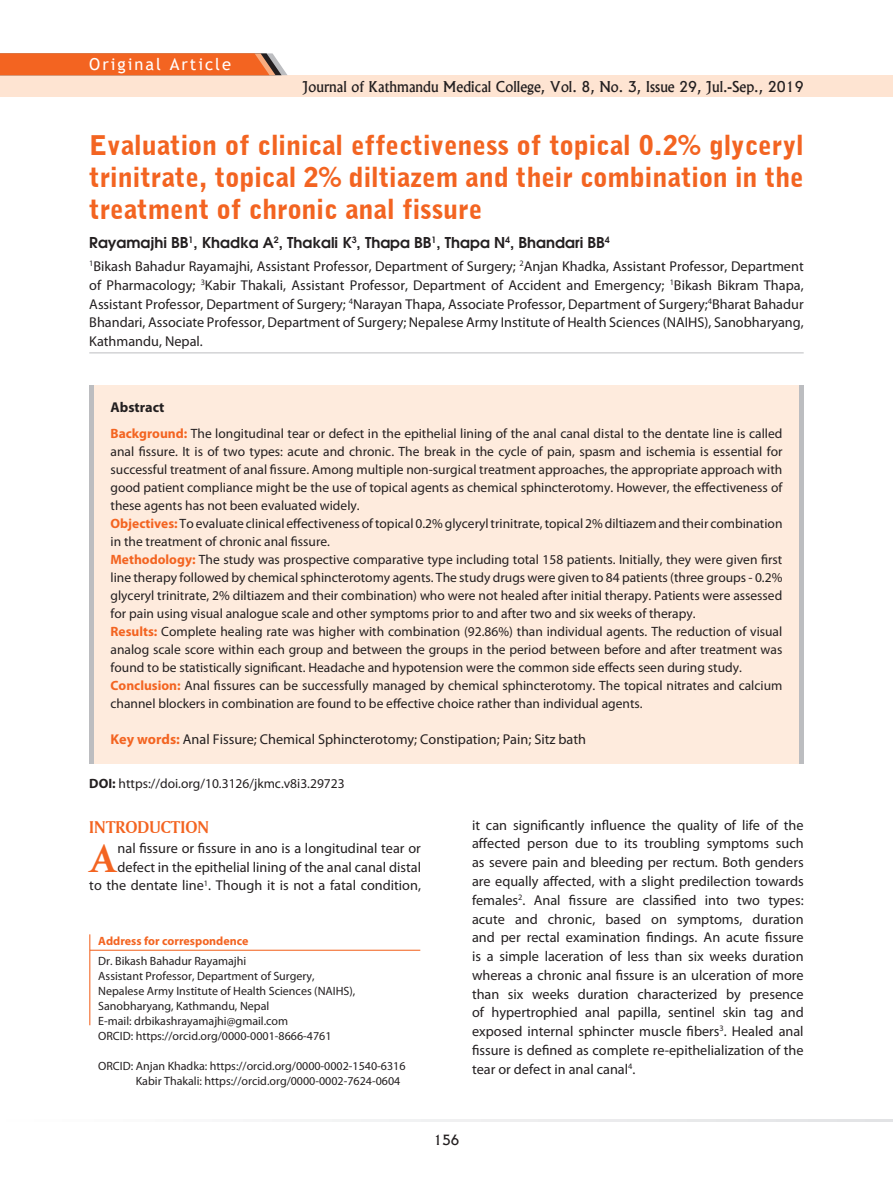
<style>
.page{position:relative;width:893px;height:1191px;background:#fff}
.page>*{position:absolute;margin:0;border:0;box-sizing:border-box;transform-origin:0 0}
.t1{font:700 44.7px "American Garamond BT";color:#f36421}
.t2{font:900 27px/32.4px "Bell Gothic BT";color:#f36421;text-align:justify}
.t3{font:18px "Amerigo BT Bold A";color:#f36421}
.t4{font:16.5px "Trebuchet MS";letter-spacing:.12em;color:#fff}
.t5{font:600 15px "Avant Garde";color:#231f20}
.t6{font:14.25px/18.8px "Myriad Pro";color:#231f20;text-align:justify}
.t7{font:14.25px "Alaska";color:#231f20}
.t8{font:700 14.25px "Myriad Pro";color:#231f20}
.t9{font:13.5px/18px "Myriad Pro";color:#231f20}
.t10{font:13.5px "Alaska";color:#231f20}
.t11{font:12px/15px "Myriad Pro";color:#231f20}
.t12{font:700 12px "Myriad Pro";color:#f36421}
.s1{font-weight:700;color:#f36421}
.s2{font-weight:700}
</style>
<div class="page">
<div style="left:0;top:75px;width:893px;height:22px;background:#fee4d2"></div>
<svg style="left:0;top:53px;width:287px;height:22px;background:#ed6a2d"></svg>
<svg style="left:300px;top:1119px;width:592px;height:2px"></svg>
<div style="left:89px;top:385px;width:715px;height:378px;background:#feebdd"></div>
<div style="left:89px;top:385px;width:5px;height:378px;background:#bcbdc0"></div>
<div style="left:799px;top:385px;width:5px;height:378px;background:#bcbdc0"></div>
<hr style="left:89px;top:934px;width:1px;height:91px;background:#f36421">
<hr style="left:90px;top:949px;width:330px;height:1px;background:#f36421">
<hr style="left:89px;top:352px;width:715px;height:1px;background:#bcbdc0">
<p class="t4" style="left:89px;top:54px;width:143px">Original Article</p>
<p class="t7" style="left:303px;top:77px;width:502px">Journal of Kathmandu Medical College, Vol. 8, No. 3, Issue 29, Jul.-Sep., 2019</p>
<h2 class="t2" style="left:89px;top:128px;width:716px">Evaluation of clinical effectiveness of topical 0.2% glyceryl trinitrate, topical 2% diltiazem and their combination in the treatment of chronic anal fissure</h2>
<p class="t5" style="left:89px;top:233px;width:522px">Rayamajhi BB<sup>1</sup>, Khadka A<sup>2</sup>, Thakali K<sup>3</sup>, Thapa BB<sup>1</sup>, Thapa N<sup>4</sup>, Bhandari BB<sup>4</sup></p>
<p class="t6" style="left:89px;top:257px;width:716px"><sup>1</sup>Bikash Bahadur Rayamajhi, Assistant Professor, Department of Surgery; <sup>2</sup>Anjan Khadka, Assistant Professor, Department of Pharmacology; <sup>3</sup>Kabir Thakali, Assistant Professor, Department of Accident and Emergency; <sup>1</sup>Bikash Bikram Thapa, Assistant Professor, Department of Surgery; <sup>4</sup>Narayan Thapa, Associate Professor, Department of Surgery;<sup>4</sup>Bharat Bahadur Bhandari, Associate Professor, Department of Surgery; Nepalese Army Institute of Health Sciences (NAIHS), Sanobharyang, Kathmandu, Nepal.</p>
<p class="t8" style="left:111px;top:397px;width:55px">Abstract</p>
<p class="t9" style="left:111px;top:424px;width:673px"><span class="s1">Background:</span> The longitudinal tear or defect in the epithelial lining of the anal canal distal to the dentate line is called anal fissure. It is of two types: acute and chronic. The break in the cycle of pain, spasm and ischemia is essential for successful treatment of anal fissure. Among multiple non-surgical treatment approaches, the appropriate approach with good patient compliance might be the use of topical agents as chemical sphincterotomy. However, the effectiveness of these agents has not been evaluated widely.<br><span class="s1">Objectives:</span> To evaluate clinical effectiveness of topical 0.2% glyceryl trinitrate, topical 2% diltiazem and their combination in the treatment of chronic anal fissure.<br><span class="s1">Methodology:</span> The study was prospective comparative type including total 158 patients. Initially, they were given first line therapy followed by chemical sphincterotomy agents. The study drugs were given to 84 patients (three groups - 0.2% glyceryl trinitrate, 2% diltiazem and their combination) who were not healed after initial therapy. Patients were assessed for pain using visual analogue scale and other symptoms prior to and after two and six weeks of therapy.<br><span class="s1">Results:</span> Complete healing rate was higher with combination (92.86%) than individual agents. The reduction of visual analog scale score within each group and between the groups in the period between before and after treatment was found to be statistically significant. Headache and hypotension were the common side effects seen during study.<br><span class="s1">Conclusion:</span> Anal fissures can be successfully managed by chemical sphincterotomy. The topical nitrates and calcium channel blockers in combination are found to be effective choice rather than individual agents.</p>
<p class="t6" style="left:111px;top:729px;width:477px"><span class="s1">Key words:</span> Anal Fissure; Chemical Sphincterotomy; Constipation; Pain; Sitz bath</p>
<p class="t9" style="left:89px;top:774px;width:257px"><span class="s2">DOI:</span> https://doi.org/10.3126/jkmc.v8i3.29723</p>
<h3 class="t3" style="left:89px;top:815px;width:121px">INTRODUCTION</h3>
<h1 class="t1" style="left:89px;top:830px;width:30px">A</h1>
<p class="t6" style="left:472px;top:815px;width:333px">it can significantly influence the quality of life of the affected person due to its troubling symptoms such as severe pain and bleeding per rectum. Both genders are equally affected, with a slight predilection towards females<sup>2</sup>. Anal fissure are classified into two types: acute and chronic, based on symptoms, duration and per rectal examination findings. An acute fissure is a simple laceration of less than six weeks duration whereas a chronic anal fissure is an ulceration of more than six weeks duration characterized by presence of hypertrophied anal papilla, sentinel skin tag and exposed internal sphincter muscle fibers<sup>3</sup>. Healed anal fissure is defined as complete re-epithelialization of the tear or defect in anal canal<sup>4</sup>.</p>
<p class="t6" style="left:89px;top:838px;width:333px;text-align:right">nal fissure or fissure in ano is a longitudinal tear or defect in the epithelial lining of the anal canal distal<br>to the dentate line<sup>1</sup>. Though it is not a fatal condition,</p>
<p class="t12" style="left:98px;top:933px;width:152px">Address for correspondence</p>
<p class="t11" style="left:98px;top:953px;width:259px">Dr. Bikash Bahadur Rayamajhi<br>Assistant Professor, Department of Surgery, Nepalese Army Institute of Health Sciences (NAIHS), Sanobharyang, Kathmandu, Nepal<br>E-mail: drbikashrayamajhi@gmail.com<br>ORCID: https://orcid.org/0000-0001-8666-4761</p>
<p class="t11" style="left:136px;top:1058px;width:271px;text-indent:-38px">ORCID: Anjan Khadka: https://orcid.org/0000-0002-1540-6316<br>Kabir Thakali: https://orcid.org/0000-0002-7624-0604</p>
<p class="t10" style="left:434px;top:1131px;width:27px">156</p>
</div>
